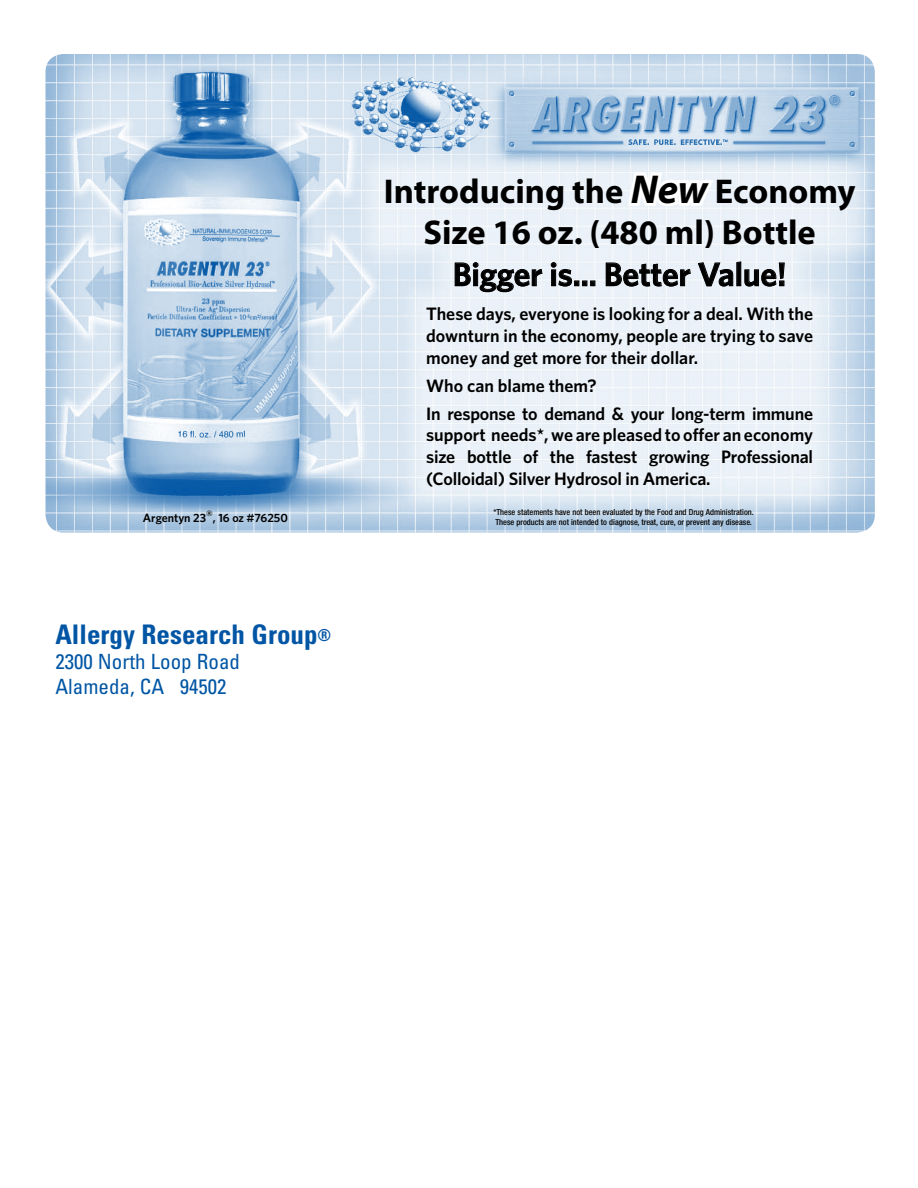
<style>
.page{position:relative;width:918px;height:1188px;background:#fff}
.page>*{position:absolute;margin:0;border:0;box-sizing:border-box;transform-origin:0 0}
.t1{font:700 34.5px/41.4px "Myriad Pro";color:#000;text-align:center}
.t2{font:600 33px "Whitney";color:#000}
.t3{font:700 condensed 27px "Univers";color:#0055a4}
.t4{font:condensed 21px/25.2px "Univers";color:#0055a4}
.t5{font:600 18px/21.6px "Whitney";letter-spacing:-.01em;color:#000;text-align:justify}
.t6{font:600 12px "Whitney";color:#000}
.t7{font:500 condensed 8.25px "Helvetica Neue";color:#000}
.s1{font-style:italic;font-size:40.5px}
.s2{font-size:16.5px}
</style>
<div class="page">
<img style="left:46px;top:54px;width:829px;height:478px">
<svg style="left:454px;top:262px;width:89px;height:31px;background:#b9bec3"></svg>
<svg style="left:551px;top:262px;width:44px;height:25px"></svg>
<svg style="left:606px;top:262px;width:85px;height:25px;background:#b5babf"></svg>
<svg style="left:697px;top:261px;width:88px;height:26px;background:#babfc4"></svg>
<svg style="left:624px;top:170px;width:94px;height:40px"></svg>
<h1 class="t1" style="left:384px;top:169px;width:473px">Introducing the <span class="s1">New</span> Economy<br>Size 16 oz. (480 ml) Bottle</h1>
<h2 class="t2" style="left:453px;top:254px;width:335px">Bigger is... Better Value!</h2>
<p class="t5" style="left:426px;top:303px;width:389px">These days, everyone is looking for a deal. With the downturn in the economy, people are trying to save money and get more for their dollar.</p>
<p class="t5" style="left:426px;top:371px;width:388px;line-height:28px">Who can blame them?<br>In response to demand &amp; your long-term immune</p>
<p class="t5" style="left:426px;top:424px;width:388px">support needs*, we are pleased to offer an economy size bottle of the fastest growing Professional (Colloidal) Silver Hydrosol in America.</p>
<p class="t7" style="left:493px;top:507px;width:262px">*These statements have not been evaluated by the Food and Drug Administration.</p>
<p class="t6" style="left:143px;top:510px;width:146px">Argentyn 23®, 16 oz #76250</p>
<p class="t7" style="left:495px;top:517px;width:258px">These products are not intended to diagnose, treat, cure, or prevent any disease.</p>
<h3 class="t3" style="left:56px;top:618px;width:277px">Allergy Research Group<span class="s2">®</span></h3>
<p class="t4" style="left:56px;top:649px;width:186px">2300 North Loop Road<br>Alameda, CA 94502</p>
</div>
